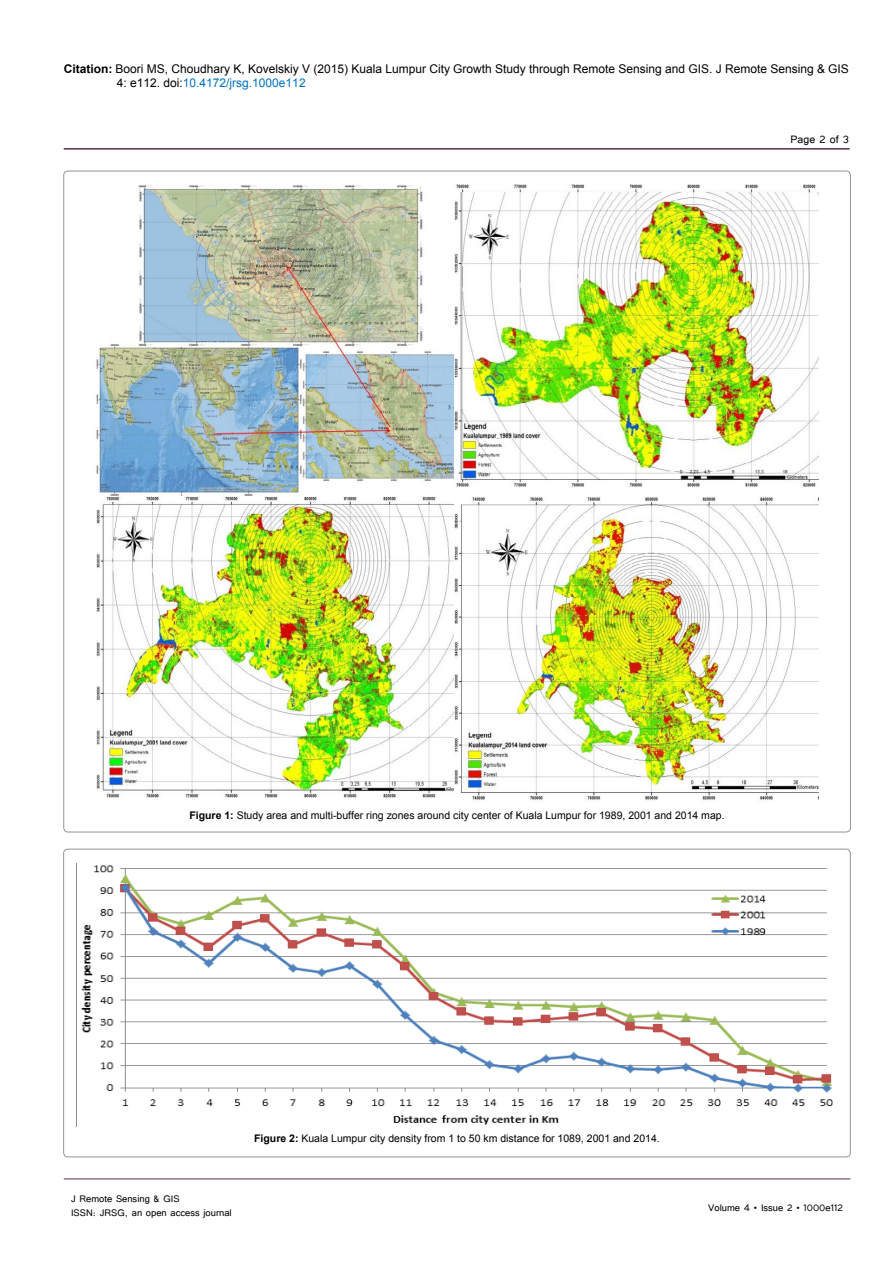
<style>
.page{position:relative;width:893px;height:1263px;background:#fff}
.page>*{position:absolute;margin:0;border:0;box-sizing:border-box;transform-origin:0 0}
.t1{font:13.5px "Tunga";color:#000}
.t2{font:12px/14.4px "Arial";color:#000}
.t3{font:12px/14.4px "Tunga";color:#000}
.t4{font:10.5px "Arial";color:#000}
.s1{font-weight:700}
.s2{color:#0072bc}
</style>
<div class="page">
<hr style="left:64px;top:148px;width:786px;height:2px;background:#572f42">
<hr style="left:64px;top:1179px;width:786px;height:1px;background:#572f42">
<img style="left:96px;top:184px;width:358px;height:613px">
<img style="left:454px;top:184px;width:364px;height:303px">
<img style="left:454px;top:496px;width:364px;height:304px">
<img style="left:76px;top:864px;width:757px;height:262px">
<p class="t2" style="left:117px;top:61px;width:734px;text-indent:-53px"><span class="s1">Citation:</span> Boori MS, Choudhary K, Kovelskiy V (2015) Kuala Lumpur City Growth Study through Remote Sensing and GIS. J Remote Sensing &amp; GIS<br>4: e112. doi:<span class="s2">10.4172/jrsg.1000e112</span></p>
<p class="t1" style="left:791px;top:131px;width:60px">Page 2 of 3</p>
<p class="t4" style="left:189px;top:808px;width:537px"><span class="s1">Figure 1:</span> Study area and multi-buffer ring zones around city center of Kuala Lumpur for 1989, 2001 and 2014 map.</p>
<p class="t4" style="left:254px;top:1132px;width:407px"><span class="s1">Figure 2:</span> Kuala Lumpur city density from 1 to 50 km distance for 1089, 2001 and 2014.</p>
<p class="t3" style="left:71px;top:1190px;width:162px">J Remote Sensing &amp; GIS<br>ISSN: JRSG, an open access journal</p>
<p class="t3" style="left:708px;top:1200px;width:136px">Volume 4 • Issue 2 • 1000e112</p>
</div>
